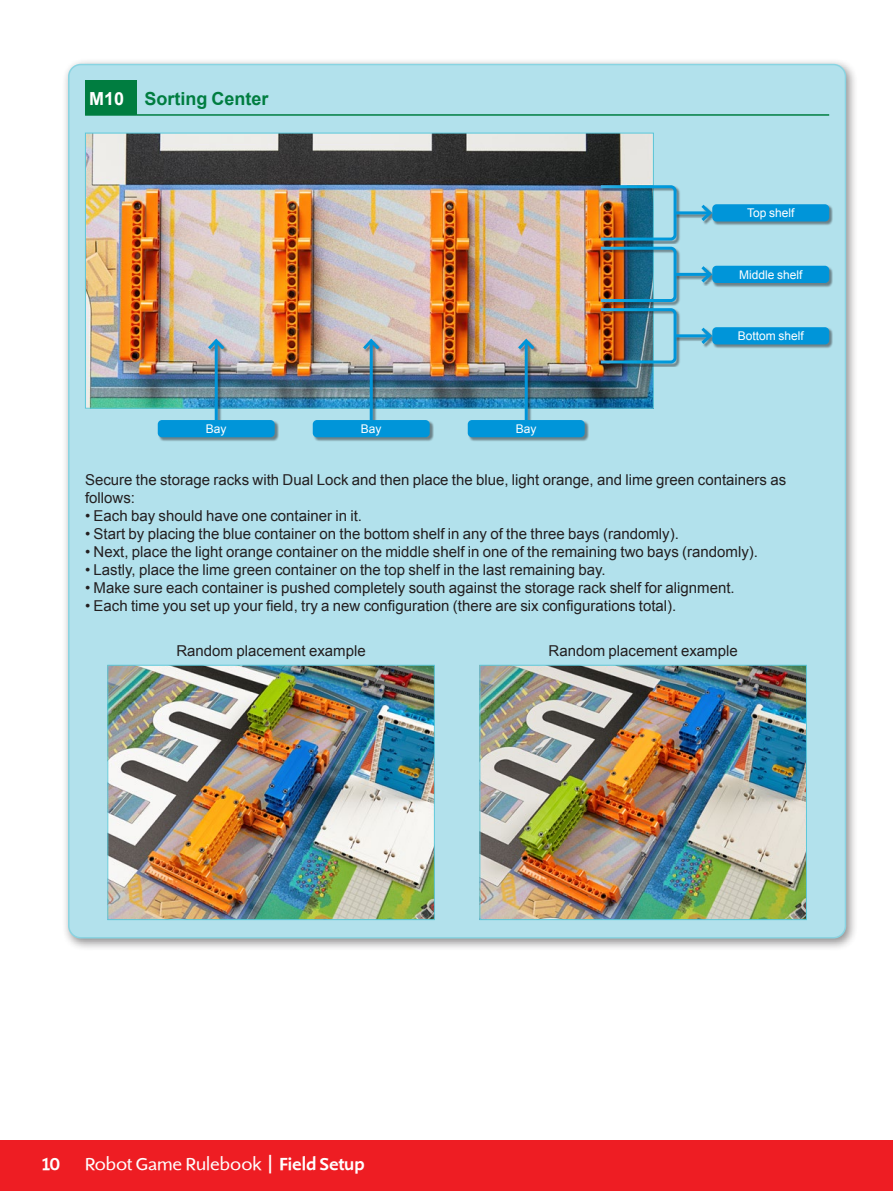
<style>
.page{position:relative;width:893px;height:1191px;background:#fff}
.page>*{position:absolute;margin:0;border:0;box-sizing:border-box;transform-origin:0 0}
.t1{font:18px "Shinn RR";color:#fff}
.Subheader_12{font:700 18px "Arial";color:#007d40}
.Subheader_12-2{font:700 18px "Arial";color:#fff}
.t2{font:500 18px "Shinn RR";color:#fff}
.Basic_Body_10{font:15px/18px "Arial";color:#231f20}
.Basic_Body_10__cente{font:15px "Arial";color:#231f20}
.Body_9{font:12px "Arial";color:#fff}
.s1{font-size:27px}
.s2{font-weight:500}
</style>
<div class="page">
<div style="left:0;top:1140px;width:893px;height:51px;background:#ee1d23"></div>
<div style="left:62px;top:58px;width:796px;height:892px;background:#231f20;opacity:.5"></div>
<div style="left:69px;top:65px;width:776px;height:872px;background:#b2e1ec;border-radius:12px"></div>
<div style="left:85px;top:81px;width:51px;height:34px;background:#007d40"></div>
<hr style="left:85px;top:114px;width:51px;height:2px;background:#007d40">
<hr style="left:136px;top:114px;width:693px;height:2px;background:#007d40">
<img style="left:87px;top:135px;width:565px;height:271px">
<img style="left:109px;top:667px;width:324px;height:251px">
<div style="left:107px;top:665px;width:328px;height:255px;border:1px solid #5bc8da"></div>
<img style="left:481px;top:667px;width:324px;height:251px">
<div style="left:479px;top:665px;width:328px;height:255px;border:1px solid #5bc8da"></div>
<div style="left:601px;top:308px;width:79px;height:59px;background:#231f20;opacity:.5"></div>
<img style="left:598px;top:184px;width:80px;height:181px">
<div style="left:675px;top:205px;width:41px;height:20px;background:#231f20;opacity:.5"></div>
<hr style="left:675px;top:211px;width:35px;height:3px;background:#0095d9">
<svg style="left:698px;top:204px;width:14px;height:20px"></svg>
<div style="left:208px;top:339px;width:20px;height:85px;background:#231f20;opacity:.5"></div>
<hr style="left:215px;top:341px;width:3px;height:79px;background:#0095d9">
<svg style="left:205px;top:336px;width:23px;height:17px"></svg>
<div style="left:363px;top:339px;width:20px;height:85px;background:#231f20;opacity:.5"></div>
<hr style="left:370px;top:341px;width:3px;height:79px;background:#0095d9">
<svg style="left:360px;top:336px;width:23px;height:17px"></svg>
<div style="left:518px;top:339px;width:20px;height:85px;background:#231f20;opacity:.5"></div>
<hr style="left:525px;top:341px;width:3px;height:79px;background:#0095d9">
<svg style="left:515px;top:336px;width:23px;height:17px"></svg>
<div style="left:675px;top:266px;width:41px;height:20px;background:#231f20;opacity:.5"></div>
<hr style="left:675px;top:273px;width:35px;height:3px;background:#0095d9">
<svg style="left:698px;top:266px;width:14px;height:20px"></svg>
<div style="left:675px;top:328px;width:41px;height:20px;background:#231f20;opacity:.5"></div>
<hr style="left:675px;top:334px;width:35px;height:3px;background:#0095d9">
<svg style="left:698px;top:327px;width:14px;height:20px"></svg>
<div style="left:712px;top:204px;width:121px;height:21px;background:#231f20;opacity:.5"></div>
<div style="left:712px;top:204px;width:117px;height:17px;background:#0095d9;border-radius:4px"></div>
<div style="left:158px;top:420px;width:121px;height:21px;background:#231f20;opacity:.5"></div>
<div style="left:158px;top:420px;width:117px;height:17px;background:#0095d9;border-radius:4px"></div>
<div style="left:313px;top:420px;width:121px;height:21px;background:#231f20;opacity:.5"></div>
<div style="left:313px;top:420px;width:117px;height:17px;background:#0095d9;border-radius:4px"></div>
<div style="left:468px;top:420px;width:121px;height:21px;background:#231f20;opacity:.5"></div>
<div style="left:468px;top:420px;width:117px;height:17px;background:#0095d9;border-radius:4px"></div>
<div style="left:712px;top:266px;width:121px;height:21px;background:#231f20;opacity:.5"></div>
<div style="left:712px;top:266px;width:117px;height:17px;background:#0095d9;border-radius:4px"></div>
<div style="left:712px;top:327px;width:121px;height:21px;background:#231f20;opacity:.5"></div>
<div style="left:712px;top:327px;width:117px;height:17px;background:#0095d9;border-radius:4px"></div>
<p class="Subheader_12-2" style="left:89px;top:86px;width:37px">M10</p>
<p class="Subheader_12" style="left:145px;top:87px;width:126px">Sorting Center</p>
<p class="Body_9" style="left:206px;top:421px;width:22px">Bay</p>
<p class="Body_9" style="left:361px;top:421px;width:22px">Bay</p>
<p class="Body_9" style="left:516px;top:421px;width:22px">Bay</p>
<p class="Body_9" style="left:747px;top:205px;width:49px">Top shelf</p>
<p class="Body_9" style="left:739px;top:267px;width:65px">Middle shelf</p>
<p class="Body_9" style="left:738px;top:328px;width:68px">Bottom shelf</p>
<p class="Basic_Body_10" style="left:85px;top:471px;width:703px">Secure the storage racks with Dual Lock and then place the blue, light orange, and lime green containers as follows:</p>
<p class="Basic_Body_10" style="left:85px;top:507px;width:279px">• Each bay should have one container in it.</p>
<p class="Basic_Body_10" style="left:85px;top:525px;width:595px">• Start by placing the blue container on the bottom shelf in any of the three bays (randomly).</p>
<p class="Basic_Body_10" style="left:85px;top:543px;width:675px">• Next, place the light orange container on the middle shelf in one of the remaining two bays (randomly).</p>
<p class="Basic_Body_10" style="left:85px;top:561px;width:522px">• Lastly, place the lime green container on the top shelf in the last remaining bay.</p>
<p class="Basic_Body_10" style="left:85px;top:579px;width:651px">• Make sure each container is pushed completely south against the storage rack shelf for alignment.</p>
<p class="Basic_Body_10" style="left:85px;top:597px;width:593px">• Each time you set up your field, try a new configuration (there are six configurations total).</p>
<p class="Basic_Body_10__cente" style="left:176px;top:641px;width:191px">Random placement example</p>
<p class="Basic_Body_10__cente" style="left:548px;top:641px;width:191px">Random placement example</p>
<p class="t2" style="left:43px;top:1152px;width:19px">10</p>
<p class="t1" style="left:85px;top:1153px;width:281px">Robot Game Rulebook <span class="s1">I</span> <span class="s2">Field Setup</span></p>
</div>
